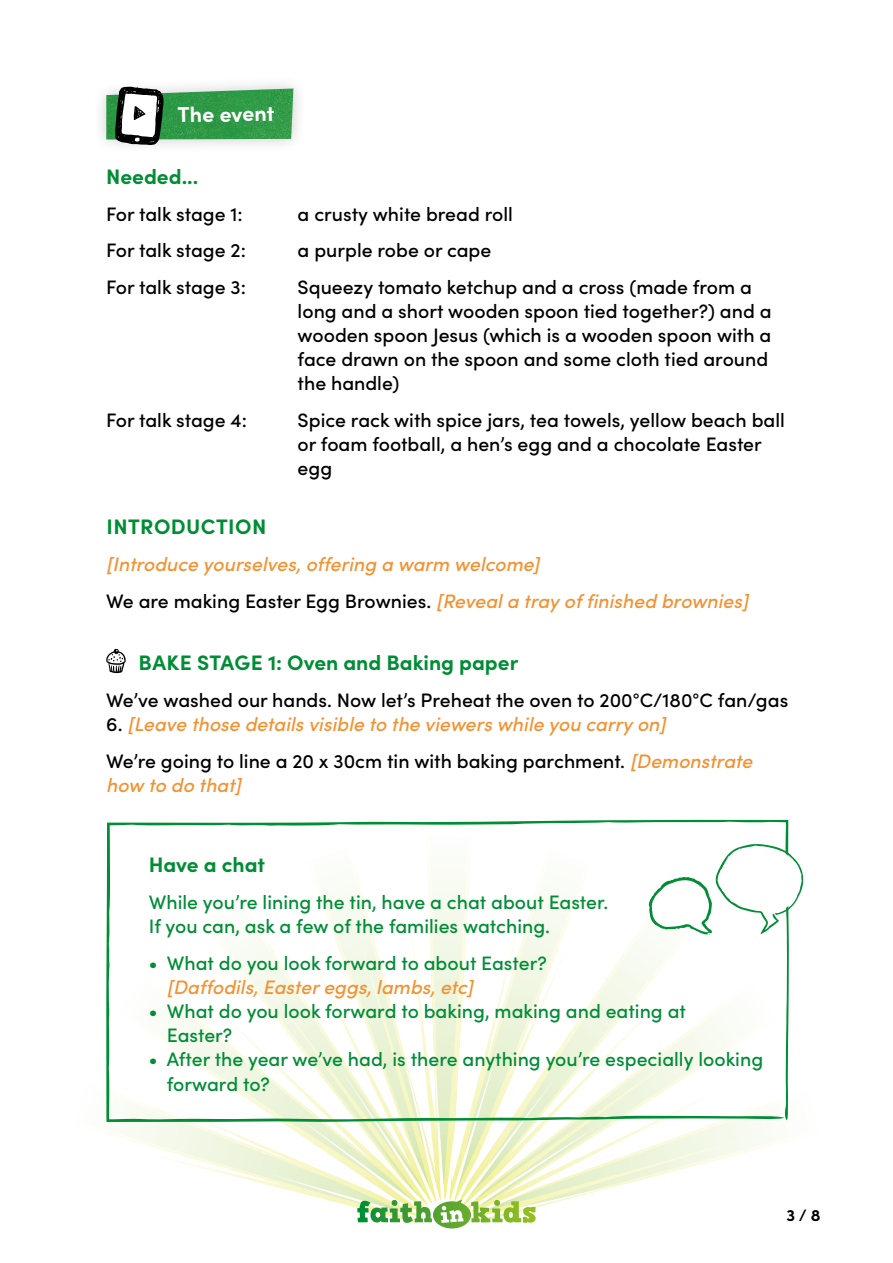
<style>
.page{position:relative;width:893px;height:1263px;background:#fff}
.page>*{position:absolute;margin:0;border:0;box-sizing:border-box;transform-origin:0 0}
.t1{font:700 21.45px "Sofia Pro";color:#fff}
.t2{font:700 21px "Sofia Pro";color:#008d36}
.t3{font:700 21px "Sofia Pro";letter-spacing:.02em;color:#008d36}
.t4{font:500 19.5px/24px "Sofia Pro";color:#000}
.t5{font:italic 500 19.5px/36.8px "Sofia Pro";color:#f39232}
.t6{font:500 19.5px/24px "Sofia Pro";color:#008d36}
.t7{font:700 16.5px "Sofia Pro";color:#000}
.s1{font-style:normal;color:#000}
</style>
<div class="page">
<svg style="left:106px;top:649px;width:20px;height:24px"></svg>
<div style="left:91px;top:74px;width:216px;height:80px;background:#000;opacity:.2"></div>
<img style="left:106px;top:88px;width:187px;height:52px">
<svg style="left:115px;top:87px;width:49px;height:58px"></svg>
<svg style="left:107px;top:820px;width:682px;height:17px"></svg>
<svg style="left:106px;top:837px;width:698px;height:392px"></svg>
<p class="t1" style="left:178px;top:98px;width:98px;rotate:-1deg">The event</p>
<p class="t2" style="left:106px;top:160px;width:94px">Needed...</p>
<p class="t4" style="left:106px;top:201px;width:138px">For talk stage 1:</p>
<p class="t4" style="left:298px;top:201px;width:217px">a crusty white bread roll</p>
<p class="t4" style="left:106px;top:237px;width:141px">For talk stage 2:</p>
<p class="t4" style="left:298px;top:237px;width:195px">a purple robe or cape</p>
<p class="t4" style="left:106px;top:274px;width:141px">For talk stage 3:</p>
<p class="t4" style="left:298px;top:274px;width:475px">Squeezy tomato ketchup and a cross (made from a long and a short wooden spoon tied together?) and a wooden spoon Jesus (which is a wooden spoon with a face drawn on the spoon and some cloth tied around the handle)</p>
<p class="t4" style="left:106px;top:407px;width:142px">For talk stage 4:</p>
<p class="t4" style="left:298px;top:407px;width:489px">Spice rack with spice jars, tea towels, yellow beach ball or foam football, a hen’s egg and a chocolate Easter egg</p>
<p class="t3" style="left:107px;top:510px;width:161px">INTRODUCTION</p>
<p class="t5" style="left:106px;top:544px;width:643px">[Introduce yourselves, offering a warm welcome]<br><span class="s1">We are making Easter Egg Brownies.</span> [Reveal a tray of finished brownies]</p>
<p class="t2" style="left:139px;top:646px;width:381px">BAKE STAGE 1: Oven and Baking paper</p>
<p class="t4" style="left:106px;top:687px;width:683px">We’ve washed our hands. Now let’s Preheat the oven to 200°C/180°C fan/gas</p>
<p class="t5" style="left:106px;top:704px;width:648px"><span class="s1">6.</span> [Leave those details visible to the viewers while you carry on]<br><span class="s1">We’re going to line a 20 x 30cm tin with baking parchment.</span> [Demonstrate</p>
<p class="t5" style="left:106px;top:765px;width:136px">how to do that]</p>
<p class="t2" style="left:149px;top:848px;width:118px">Have a chat</p>
<p class="t6" style="left:149px;top:889px;width:461px">While you’re lining the tin, have a chat about Easter.<br>If you can, ask a few of the families watching.</p>
<p class="t6" style="left:149px;top:950px;width:399px">• What do you look forward to about Easter?</p>
<p class="t5" style="left:167px;top:967px;width:308px">[Daffodils, Easter eggs, lambs, etc]</p>
<p class="t6" style="left:167px;top:998px;width:521px;text-indent:-18px">• What do you look forward to baking, making and eating at<br>Easter?</p>
<p class="t6" style="left:167px;top:1045px;width:598px;line-height:25.2px;text-indent:-18px">• After the year we’ve had, is there anything you’re especially looking forward to?</p>
<p class="t7" style="left:786px;top:1203px;width:36px">3 / 8</p>
</div>
